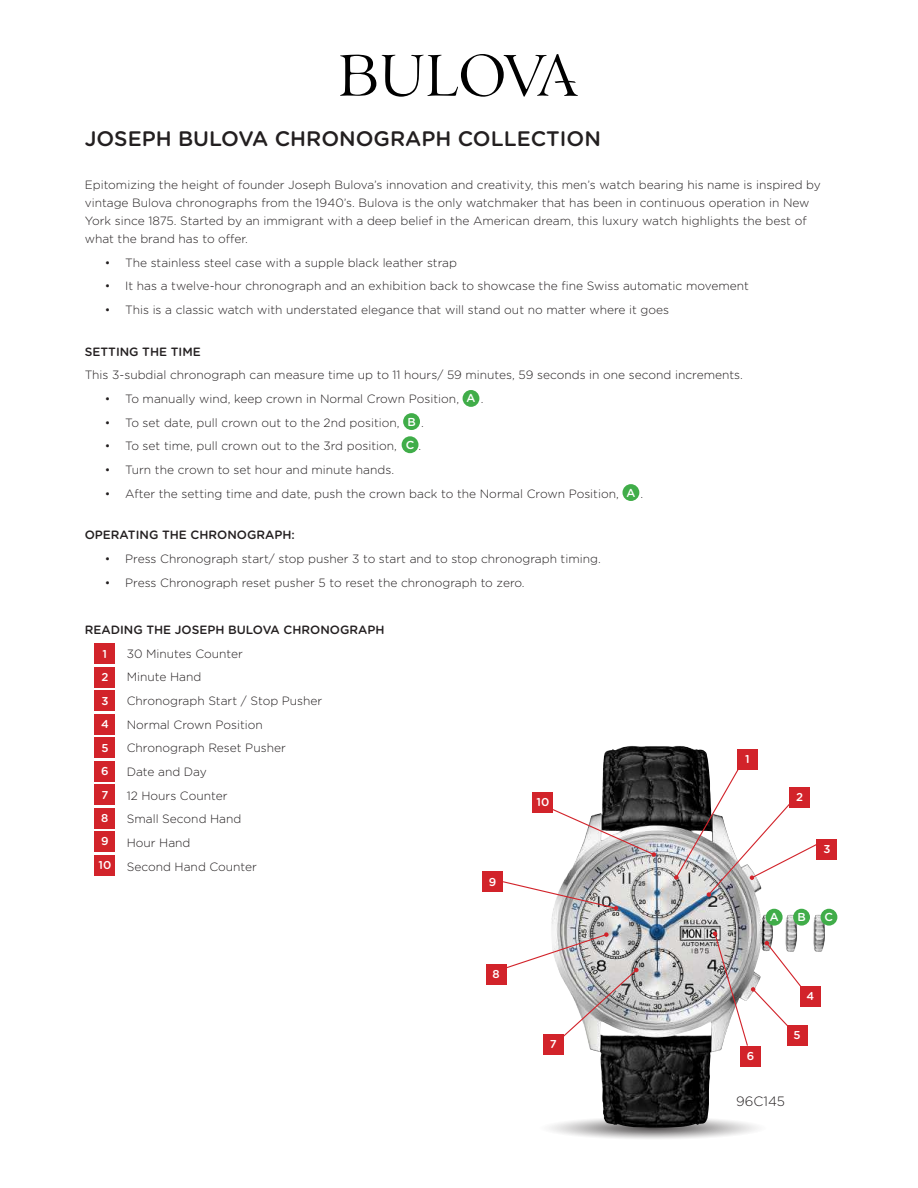
<style>
.page{position:relative;width:918px;height:1188px;background:#fff}
.page>*{position:absolute;margin:0;border:0;box-sizing:border-box;transform-origin:0 0}
.t1{font:500 21px "Gotham Rounded";color:#231f20}
.t2{font:300 13.5px "Gotham Rounded";color:#231f20}
.t3{font:300 12px/23.7px "Gotham Rounded";color:#231f20}
.t4{font:500 12px "Gotham Rounded";color:#231f20}
.t5{font:500 11.55px "Gotham Rounded";color:#fff}
.t6{font:500 11.4px/23.4px "Gotham Rounded";color:#fff}
.s1{font-weight:300;font-size:12px;color:#231f20}
</style>
<div class="page">
<svg style="left:340px;top:55px;width:36px;height:41px"></svg>
<svg style="left:382px;top:54px;width:196px;height:43px"></svg>
<img style="left:549px;top:1122px;width:208px;height:17px">
<img style="left:550px;top:746px;width:186px;height:382px">
<div style="left:740px;top:1046px;width:21px;height:20px;background:#d2232a"></div>
<div style="left:800px;top:986px;width:21px;height:21px;background:#d2232a"></div>
<div style="left:817px;top:839px;width:20px;height:20px;background:#d2232a"></div>
<div style="left:737px;top:749px;width:21px;height:21px;background:#d2232a"></div>
<div style="left:787px;top:1025px;width:20px;height:21px;background:#d2232a"></div>
<div style="left:486px;top:964px;width:21px;height:21px;background:#d2232a"></div>
<div style="left:482px;top:871px;width:21px;height:21px;background:#d2232a"></div>
<div style="left:532px;top:792px;width:21px;height:21px;background:#d2232a"></div>
<svg style="left:674px;top:763px;width:148px;height:134px"></svg>
<svg style="left:713px;top:931px;width:88px;height:116px"></svg>
<svg style="left:503px;top:880px;width:115px;height:30px"></svg>
<svg style="left:550px;top:807px;width:106px;height:50px"></svg>
<svg style="left:507px;top:932px;width:132px;height:115px"></svg>
<img style="left:785px;top:912px;width:12px;height:40px">
<img style="left:813px;top:912px;width:12px;height:40px">
<div style="left:94px;top:643px;width:21px;height:21px;background:#d2232a"></div>
<div style="left:766px;top:909px;width:17px;height:17px;background:#40ad49;border-radius:50%"></div>
<div style="left:463px;top:390px;width:16px;height:17px;background:#40ad49;border-radius:50%"></div>
<div style="left:622px;top:484px;width:17px;height:17px;background:#40ad49;border-radius:50%"></div>
<div style="left:793px;top:909px;width:17px;height:17px;background:#40ad49;border-radius:50%"></div>
<div style="left:821px;top:909px;width:16px;height:17px;background:#40ad49;border-radius:50%"></div>
<div style="left:402px;top:436px;width:16px;height:17px;background:#40ad49;border-radius:50%"></div>
<div style="left:403px;top:413px;width:17px;height:17px;background:#40ad49;border-radius:50%"></div>
<div style="left:94px;top:667px;width:21px;height:21px;background:#d2232a"></div>
<div style="left:94px;top:690px;width:21px;height:21px;background:#d2232a"></div>
<div style="left:94px;top:761px;width:21px;height:21px;background:#d2232a"></div>
<div style="left:94px;top:714px;width:21px;height:21px;background:#d2232a"></div>
<div style="left:94px;top:784px;width:21px;height:21px;background:#d2232a"></div>
<div style="left:94px;top:737px;width:21px;height:21px;background:#d2232a"></div>
<div style="left:94px;top:808px;width:21px;height:21px;background:#d2232a"></div>
<div style="left:94px;top:831px;width:21px;height:21px;background:#d2232a"></div>
<div style="left:94px;top:855px;width:21px;height:21px;background:#d2232a"></div>
<div style="left:543px;top:1034px;width:21px;height:21px;background:#d2232a"></div>
<h1 class="t1" style="left:85px;top:129px;width:518px">JOSEPH BULOVA CHRONOGRAPH COLLECTION</h1>
<p class="t3" style="left:85px;top:176px;width:738px;line-height:18px">Epitomizing the height of founder Joseph Bulova’s innovation and creativity, this men’s watch bearing his name is inspired by vintage Bulova chronographs from the 1940’s. Bulova is the only watchmaker that has been in continuous operation in New York since 1875. Started by an immigrant with a deep belief in the American dream, this luxury watch highlights the best of what the brand has to offer.</p>
<p class="t3" style="left:105px;top:251px;width:354px">• The stainless steel case with a supple black leather strap</p>
<p class="t3" style="left:105px;top:275px;width:645px">• It has a twelve-hour chronograph and an exhibition back to showcase the fine Swiss automatic movement</p>
<p class="t3" style="left:105px;top:298px;width:566px">• This is a classic watch with understated elegance that will stand out no matter where it goes</p>
<p class="t4" style="left:85px;top:346px;width:118px">SETTING THE TIME</p>
<p class="t3" style="left:85px;top:364px;width:660px">This 3-subdial chronograph can measure time up to 11 hours/ 59 minutes, 59 seconds in one second increments.</p>
<p class="t3" style="left:105px;top:387px;width:356px">• To manually wind, keep crown in Normal Crown Position,</p>
<p class="t5" style="left:467px;top:393px;width:18px">A <span class="s1">.</span></p>
<p class="t3" style="left:105px;top:411px;width:296px">• To set date, pull crown out to the 2nd position,</p>
<p class="t3" style="left:421px;top:411px;width:4px">.</p>
<p class="t3" style="left:105px;top:435px;width:293px">• To set time, pull crown out to the 3rd position,</p>
<p class="t3" style="left:419px;top:435px;width:4px">.</p>
<p class="t3" style="left:105px;top:458px;width:291px">• Turn the crown to set hour and minute hands.</p>
<p class="t3" style="left:105px;top:482px;width:515px">• After the setting time and date, push the crown back to the Normal Crown Position,</p>
<p class="t5" style="left:626px;top:487px;width:18px">A <span class="s1">.</span></p>
<p class="t4" style="left:85px;top:530px;width:212px">OPERATING THE CHRONOGRAPH:</p>
<p class="t3" style="left:105px;top:547px;width:497px">• Press Chronograph start/ stop pusher 3 to start and to stop chronograph timing.</p>
<p class="t3" style="left:105px;top:571px;width:421px">• Press Chronograph reset pusher 5 to reset the chronograph to zero.</p>
<p class="t4" style="left:85px;top:624px;width:301px">READING THE JOSEPH BULOVA CHRONOGRAPH</p>
<p class="t3" style="left:127px;top:642px;width:197px">30 Minutes Counter<br>Minute Hand<br>Chronograph Start / Stop Pusher<br>Normal Crown Position<br>Chronograph Reset Pusher<br>Date and Day<br>12 Hours Counter<br>Small Second Hand<br>Hour Hand<br>Second Hand Counter</p>
<p class="t5" style="left:407px;top:416px;width:10px">B</p>
<p class="t5" style="left:406px;top:440px;width:10px">C</p>
<p class="t6" style="left:103px;top:643px;width:6px">1</p>
<p class="t6" style="left:101px;top:666px;width:9px">2<br>3</p>
<p class="t6" style="left:101px;top:713px;width:9px">4</p>
<p class="t6" style="left:101px;top:736px;width:9px">5</p>
<p class="t6" style="left:745px;top:748px;width:6px">1</p>
<p class="t6" style="left:101px;top:760px;width:9px">6</p>
<p class="t6" style="left:101px;top:783px;width:8px">7</p>
<p class="t6" style="left:796px;top:786px;width:8px">2</p>
<p class="t6" style="left:536px;top:791px;width:14px">10</p>
<p class="t6" style="left:99px;top:807px;width:14px">8<br>9<br>10</p>
<p class="t6" style="left:823px;top:838px;width:9px">3</p>
<p class="t6" style="left:489px;top:870px;width:9px">9</p>
<p class="t6" style="left:493px;top:963px;width:9px">8</p>
<p class="t6" style="left:550px;top:1033px;width:8px">7</p>
<p class="t5" style="left:770px;top:912px;width:10px">A</p>
<p class="t5" style="left:797px;top:912px;width:10px">B</p>
<p class="t5" style="left:825px;top:912px;width:10px">C</p>
<p class="t6" style="left:806px;top:985px;width:9px">4</p>
<p class="t6" style="left:747px;top:1045px;width:9px">6</p>
<p class="t6" style="left:794px;top:1024px;width:9px">5</p>
<p class="t2" style="left:736px;top:1095px;width:50px">96C145</p>
</div>
